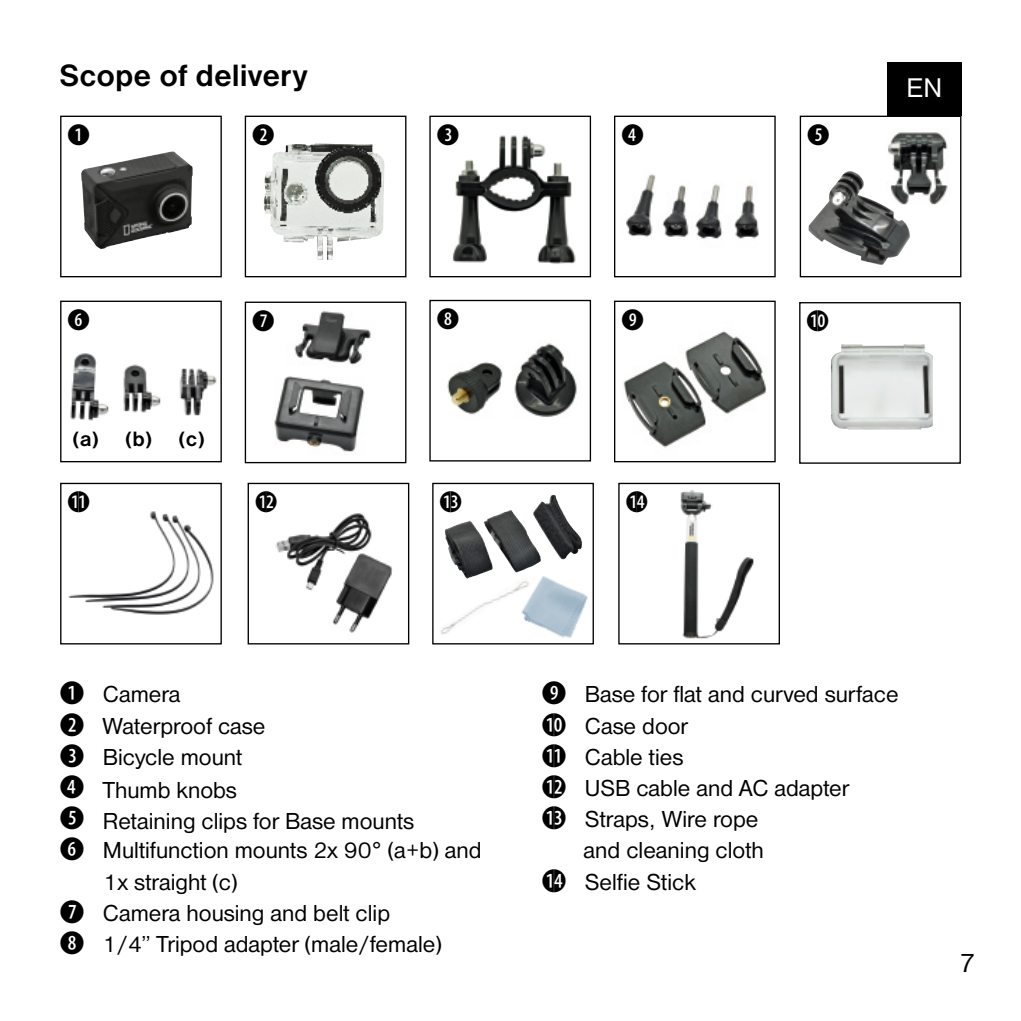
<style>
.page{position:relative;width:1021px;height:1021px;background:#fff}
.page>*{position:absolute;margin:0;border:0;box-sizing:border-box;transform-origin:0 0}
.t1{font:700 32px "Nimbus San D";color:#000}
.t2{font:29.2px "Combi Numerals Solid";color:#000}
.t3{font:28px "Nimbus San D";color:#fff}
.t4{font:28px "Nimbus San DCE";color:#000}
.t5{font:24px "Nimbus San D";color:#000}
.t6{font:700 21.6px "Nimbus San D";color:#000}
.s1{font-family:"Combi Numerals Solid";font-size:32px}
</style>
<div class="page">
<div style="left:887px;top:62px;width:74px;height:54px;background:#000"></div>
<img style="left:276px;top:513px;width:116px;height:119px">
<img style="left:274px;top:311px;width:98px;height:141px">
<div style="left:245px;top:301px;width:161px;height:162px;border:1px solid #000"></div>
<img style="left:68px;top:511px;width:146px;height:104px">
<div style="left:60px;top:483px;width:162px;height:161px;border:1px solid #000"></div>
<img style="left:680px;top:489px;width:74px;height:150px">
<div style="left:618px;top:483px;width:162px;height:161px;border:1px solid #000"></div>
<img style="left:623px;top:331px;width:144px;height:117px">
<div style="left:614px;top:300px;width:161px;height:162px;border:1px solid #000"></div>
<div style="left:799px;top:302px;width:161px;height:162px;border:1px solid #000"></div>
<img style="left:831px;top:344px;width:101px;height:85px">
<img style="left:81px;top:151px;width:112px;height:98px">
<div style="left:60px;top:116px;width:162px;height:161px;border:1px solid #000"></div>
<img style="left:263px;top:143px;width:121px;height:117px">
<div style="left:245px;top:116px;width:161px;height:161px;border:1px solid #000"></div>
<img style="left:70px;top:353px;width:147px;height:68px">
<div style="left:60px;top:300px;width:162px;height:162px;border:1px solid #000"></div>
<div style="left:432px;top:483px;width:162px;height:161px;border:1px solid #000"></div>
<div style="left:247px;top:483px;width:162px;height:161px;border:1px solid #000"></div>
<img style="left:535px;top:576px;width:53px;height:62px">
<img style="left:445px;top:495px;width:137px;height:77px">
<img style="left:441px;top:578px;width:94px;height:57px">
<img style="left:452px;top:135px;width:124px;height:129px">
<div style="left:429px;top:116px;width:162px;height:161px;border:1px solid #000"></div>
<img style="left:626px;top:174px;width:133px;height:65px">
<div style="left:614px;top:116px;width:161px;height:161px;border:1px solid #000"></div>
<div style="left:799px;top:116px;width:162px;height:161px;border:1px solid #000"></div>
<img style="left:888px;top:132px;width:60px;height:73px">
<img style="left:808px;top:171px;width:102px;height:94px">
<img style="left:447px;top:343px;width:130px;height:74px">
<div style="left:429px;top:300px;width:162px;height:161px;border:1px solid #000"></div>
<h1 class="t1" style="left:60px;top:58px;width:249px">Scope of delivery</h1>
<p class="t2" style="left:67px;top:118px;width:25px">b</p>
<p class="t2" style="left:252px;top:118px;width:25px">c</p>
<p class="t2" style="left:67px;top:303px;width:25px">G</p>
<p class="t6" style="left:72px;top:426px;width:134px">(a) (b) (c)</p>
<p class="t2" style="left:252px;top:303px;width:25px">H</p>
<p class="t2" style="left:436px;top:118px;width:25px">d</p>
<p class="t2" style="left:621px;top:118px;width:25px">E</p>
<p class="t2" style="left:806px;top:118px;width:25px">F</p>
<p class="t2" style="left:436px;top:302px;width:25px">I</p>
<p class="t2" style="left:621px;top:303px;width:25px">J</p>
<p class="t2" style="left:806px;top:304px;width:25px">1)</p>
<p class="t2" style="left:67px;top:485px;width:25px">1!</p>
<p class="t2" style="left:625px;top:485px;width:25px">1$</p>
<p class="t2" style="left:255px;top:485px;width:25px">1@</p>
<p class="t2" style="left:439px;top:485px;width:25px">1#</p>
<p class="t3" style="left:906px;top:72px;width:37px">EN</p>
<p class="t5" style="left:60px;top:681px;width:122px"><span class="s1">b</span> Camera</p>
<p class="t5" style="left:60px;top:712px;width:207px"><span class="s1">c</span> Waterproof case</p>
<p class="t5" style="left:60px;top:743px;width:184px"><span class="s1">d</span> Bicycle mount</p>
<p class="t5" style="left:60px;top:776px;width:179px"><span class="s1">E</span> Thumb knobs</p>
<p class="t5" style="left:60px;top:807px;width:356px"><span class="s1">F</span> Retaining clips for Base mounts</p>
<p class="t5" style="left:60px;top:837px;width:423px"><span class="s1">G</span> Multifunction mounts 2x 90° (a+b) and</p>
<p class="t5" style="left:104px;top:868px;width:135px">1x straight (c)</p>
<p class="t5" style="left:60px;top:899px;width:332px"><span class="s1">H</span> Camera housing and belt clip</p>
<p class="t5" style="left:60px;top:930px;width:383px"><span class="s1">I</span> 1/4” Tripod adapter (male/female)</p>
<p class="t5" style="left:541px;top:681px;width:358px"><span class="s1">J</span> Base for flat and curved surface</p>
<p class="t5" style="left:541px;top:712px;width:148px"><span class="s1">1)</span> Case door</p>
<p class="t5" style="left:541px;top:743px;width:143px"><span class="s1">1!</span> Cable ties</p>
<p class="t5" style="left:541px;top:774px;width:309px"><span class="s1">1@</span> USB cable and AC adapter</p>
<p class="t5" style="left:541px;top:805px;width:218px"><span class="s1">1#</span> Straps, Wire rope</p>
<p class="t5" style="left:583px;top:837px;width:182px">and cleaning cloth</p>
<p class="t5" style="left:541px;top:868px;width:156px"><span class="s1">1$</span> Selfie Stick</p>
<p class="t4" style="left:959px;top:947px;width:18px">7</p>
</div>
